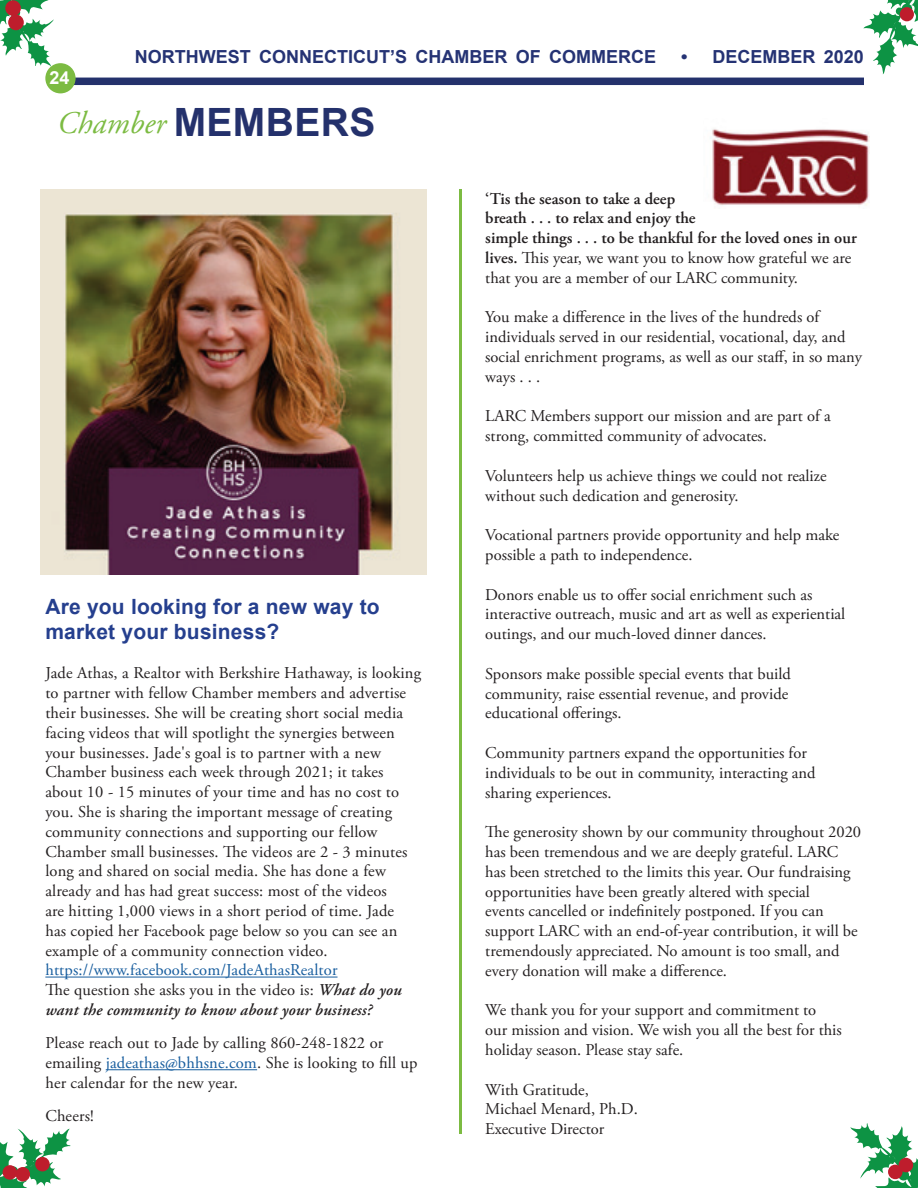
<style>
.page{position:relative;width:918px;height:1188px;background:#fff}
.page>*{position:absolute;margin:0;border:0;box-sizing:border-box;transform-origin:0 0}
.t1{font:italic 31.5px "Adobe Garamond Pro";color:#7cbb42}
.t2{font:700 21px/25.2px "Arial";letter-spacing:.01em;color:#253f8e}
.t3{font:700 18px "Arial";color:#253374}
.t4{font:700 18px "Arial";color:#fff}
.t5{font:16.5px/19.8px "Adobe Garamond Pro";color:#231f20}
.t6{font:600 16.5px/19.8px "Adobe Garamond Pro";color:#231f20}
.t7{font:italic 600 16.5px/19.8px "Adobe Garamond Pro";letter-spacing:.01em;color:#231f20}
.s1{font-family:"Arial";font-weight:700;font-style:normal;font-size:39px;color:#24316c}
.s2{font-weight:400;font-style:normal;color:#175d9e}
.s3{font-weight:400;font-style:normal}
.s4{color:#175d9e}
.s5{font-weight:400}
</style>
<div class="page">
<div style="left:66px;top:78px;width:798px;height:7px;background:#24316c"></div>
<div style="left:45px;top:63px;width:31px;height:30px;background:#7cbb42;border-radius:50%"></div>
<hr style="left:45px;top:977px;width:293px;height:1px;background:#175d9e">
<hr style="left:106px;top:1069px;width:151px;height:1px;background:#175d9e">
<hr style="left:459px;top:189px;width:3px;height:945px;background:#7cbb42">
<img style="left:40px;top:189px;width:386px;height:386px">
<img style="left:710px;top:129px;width:159px;height:77px">
<svg style="left:864px;top:0;width:54px;height:74px"></svg>
<div style="left:900px;top:7px;width:14px;height:14px;background:#be1d2c;border-radius:50%"></div>
<svg style="left:0;top:0;width:54px;height:67px"></svg>
<div style="left:5px;top:0;width:16px;height:16px;background:#be1d2c;border-radius:50%"></div>
<div style="left:8px;top:15px;width:16px;height:15px;background:#be1d2c;border-radius:50%"></div>
<svg style="left:0;top:1129px;width:71px;height:59px"></svg>
<div style="left:3px;top:1165px;width:14px;height:15px;background:#be1d2c;border-radius:50%"></div>
<div style="left:16px;top:1167px;width:14px;height:15px;background:#be1d2c;border-radius:50%"></div>
<div style="left:35px;top:1157px;width:15px;height:14px;background:#be1d2c;border-radius:50%"></div>
<svg style="left:850px;top:1123px;width:68px;height:65px"></svg>
<div style="left:899px;top:1158px;width:14px;height:14px;background:#be1d2c;border-radius:50%"></div>
<div style="left:888px;top:1165px;width:15px;height:14px;background:#be1d2c;border-radius:50%"></div>
<p class="t4" style="left:50px;top:66px;width:22px">24</p>
<p class="t3" style="left:135px;top:45px;width:523px">NORTHWEST CONNECTICUT’S CHAMBER OF COMMERCE</p>
<p class="t3" style="left:681px;top:45px;width:184px">• DECEMBER 2020</p>
<h1 class="t1" style="left:57px;top:105px;width:320px">Chamber <span class="s1">MEMBERS</span></h1>
<p class="t2" style="left:45px;top:594px;width:336px">Are you looking for a new way to market your business?</p>
<p class="t5" style="left:45px;top:664px;width:377px">Jade Athas, a Realtor with Berkshire Hathaway, is looking to partner with fellow Chamber members and advertise their businesses. She will be creating short social media facing videos that will spotlight the synergies between your businesses. Jade's goal is to partner with a new Chamber business each week through 2021; it takes about 10 - 15 minutes of your time and has no cost to you. She is sharing the important message of creating community connections and supporting our fellow Chamber small businesses. The videos are 2 - 3 minutes long and shared on social media. She has done a few already and has had great success: most of the videos<br>are hitting 1,000 views in a short period of time. Jade<br>has copied her Facebook page below so you can see an example of a community connection video.</p>
<p class="t7" style="left:45px;top:961px;width:358px"><span class="s2">https://www.facebook.com/JadeAthasRealtor<br></span><span class="s3">The question she asks you in the video is:</span> What do you want the community to know about your business?</p>
<p class="t5" style="left:45px;top:1034px;width:374px">Please reach out to Jade by calling 860-248-1822 or emailing <span class="s4">jadeathas@bhhsne.com</span>. She is looking to fill up her calendar for the new year.</p>
<p class="t5" style="left:45px;top:1107px;width:50px">Cheers!</p>
<p class="t6" style="left:485px;top:189px;width:373px">‘Tis the season to take a deep<br>breath . . . to relax and enjoy the<br>simple things . . . to be thankful for the loved ones in our lives. <span class="s5">This year, we want you to know how grateful we are that you are a member of our LARC community.</span></p>
<p class="t5" style="left:485px;top:308px;width:378px">You make a difference in the lives of the hundreds of individuals served in our residential, vocational, day, and social enrichment programs, as well as our staff, in so many ways . . .</p>
<p class="t5" style="left:485px;top:407px;width:347px">LARC Members support our mission and are part of a strong, committed community of advocates.</p>
<p class="t5" style="left:485px;top:466px;width:343px">Volunteers help us achieve things we could not realize without such dedication and generosity.</p>
<p class="t5" style="left:485px;top:526px;width:356px">Vocational partners provide opportunity and help make possible a path to independence.</p>
<p class="t5" style="left:485px;top:585px;width:362px">Donors enable us to offer social enrichment such as interactive outreach, music and art as well as experiential outings, and our much-loved dinner dances.</p>
<p class="t5" style="left:485px;top:664px;width:307px">Sponsors make possible special events that build community, raise essential revenue, and provide educational offerings.</p>
<p class="t5" style="left:485px;top:744px;width:332px">Community partners expand the opportunities for individuals to be out in community, interacting and sharing experiences.</p>
<p class="t5" style="left:485px;top:823px;width:377px">The generosity shown by our community throughout 2020 has been tremendous and we are deeply grateful. LARC has been stretched to the limits this year. Our fundraising opportunities have been greatly altered with special<br>events cancelled or indefinitely postponed. If you can support LARC with an end-of-year contribution, it will be tremendously appreciated. No amount is too small, and every donation will make a difference.</p>
<p class="t5" style="left:485px;top:1001px;width:358px">We thank you for your support and commitment to our mission and vision. We wish you all the best for this holiday season. Please stay safe.</p>
<p class="t5" style="left:485px;top:1080px;width:154px">With Gratitude,<br>Michael Menard, Ph.D.<br>Executive Director</p>
</div>
